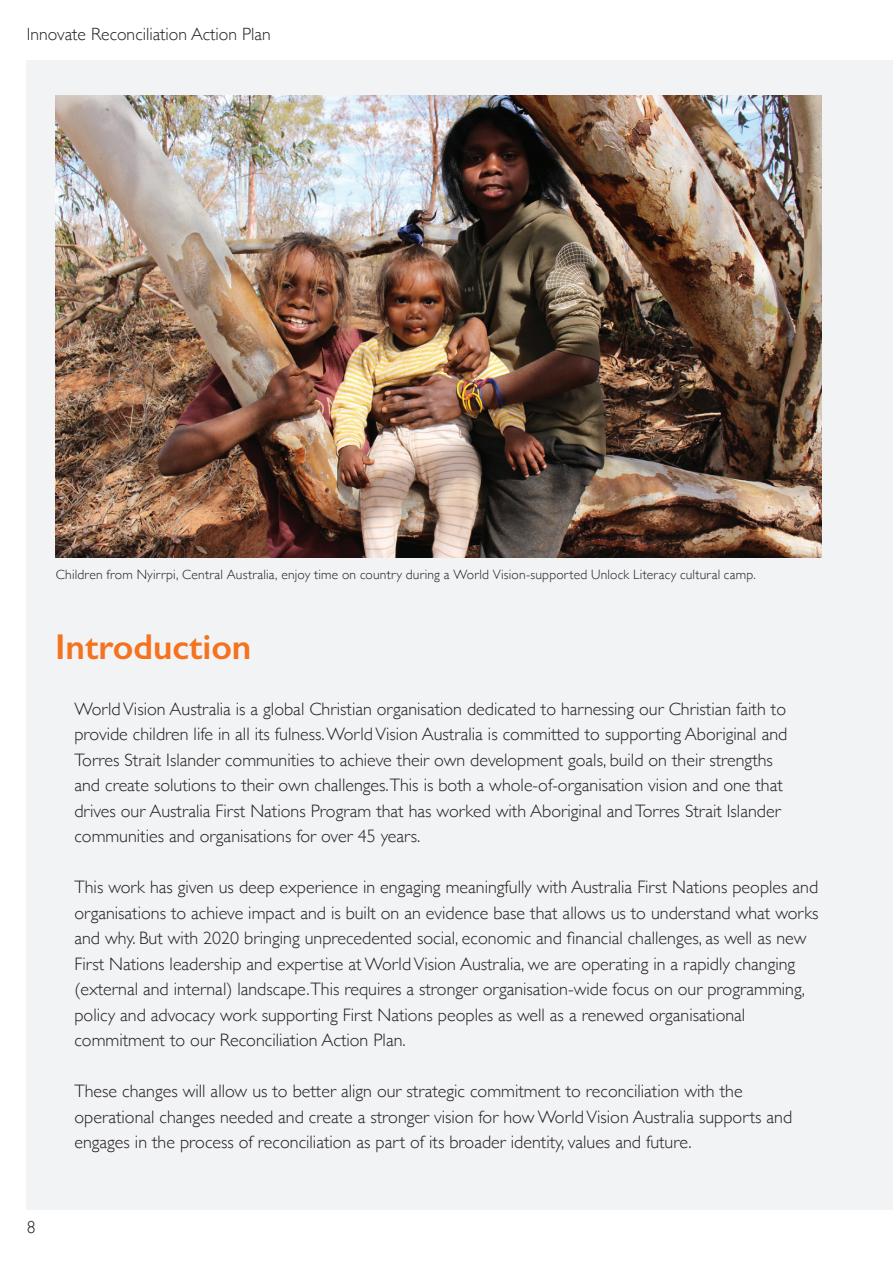
<style>
.page{position:relative;width:893px;height:1263px;background:#fff}
.page>*{position:absolute;margin:0;border:0;box-sizing:border-box;transform-origin:0 0}
.t1{font:600 36px "Gill Sans";color:#f47321}
.t2{font:300 18px/25.5px "Gill Sans";color:#231f20}
.t3{font:300 17.7px "Gill Sans";color:#231f20}
.t4{font:300 13.5px "Gill Sans";letter-spacing:.015em;color:#231f20}
</style>
<div class="page">
<div style="left:27px;top:61px;width:866px;height:1149px;background:#f2f3f4"></div>
<img style="left:56px;top:96px;width:765px;height:461px">
<p class="t3" style="left:27px;top:20px;width:245px">Innovate Reconciliation Action Plan</p>
<p class="t4" style="left:56px;top:564px;width:702px">Children from Nyirrpi, Central Australia, enjoy time on country during a World Vision-supported Unlock Literacy cultural camp.</p>
<h1 class="t1" style="left:55px;top:625px;width:198px">Introduction</h1>
<p class="t3" style="left:27px;top:1213px;width:10px">8</p>
<p class="t2" style="left:74px;top:695px;width:714px">World Vision Australia is a global Christian organisation dedicated to harnessing our Christian faith to provide children life in all its fulness. World Vision Australia is committed to supporting Aboriginal and Torres Strait Islander communities to achieve their own development goals, build on their strengths and create solutions to their own challenges.This is both a whole-of-organisation vision and one that drives our Australia First Nations Program that has worked with Aboriginal and Torres Strait Islander communities and organisations for over 45 years.</p>
<p class="t2" style="left:74px;top:874px;width:745px">This work has given us deep experience in engaging meaningfully with Australia First Nations peoples and organisations to achieve impact and is built on an evidence base that allows us to understand what works and why. But with 2020 bringing unprecedented social, economic and financial challenges, as well as new First Nations leadership and expertise at World Vision Australia, we are operating in a rapidly changing (external and internal) landscape.This requires a stronger organisation-wide focus on our programming, policy and advocacy work supporting First Nations peoples as well as a renewed organisational commitment to our Reconciliation Action Plan.</p>
<p class="t2" style="left:74px;top:1078px;width:719px">These changes will allow us to better align our strategic commitment to reconciliation with the operational changes needed and create a stronger vision for how World Vision Australia supports and engages in the process of reconciliation as part of its broader identity, values and future.</p>
</div>
